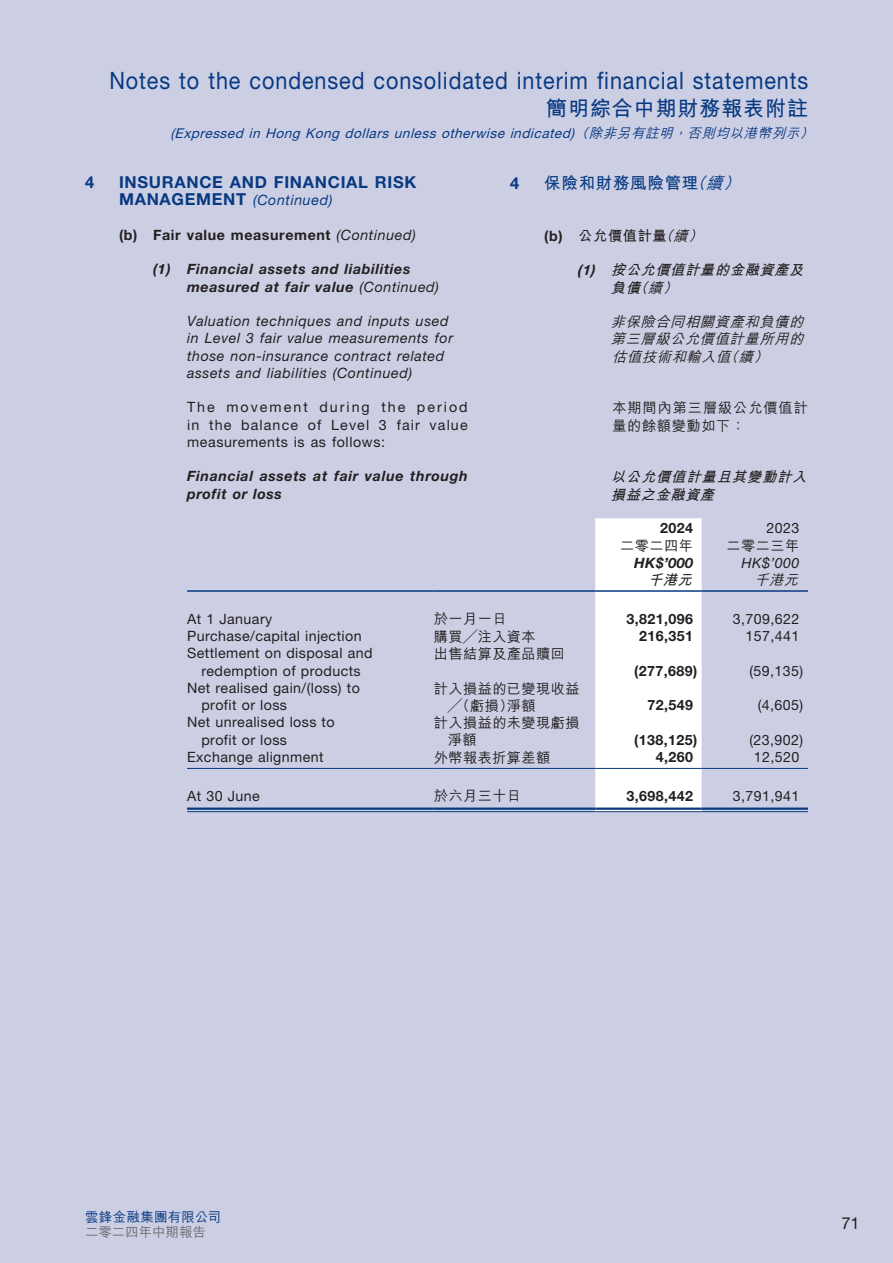
<style>
.page{position:relative;width:893px;height:1263px;background:#cccfe4}
.page>*{position:absolute;margin:0;border:0;box-sizing:border-box;transform-origin:0 0}
.t1{font:24px "Helvetica Neue LT Std";letter-spacing:.04em;color:#083981;scale:.9 1}
.t2{font:700 21px "M Hei HK";letter-spacing:.04em;color:#083981}
.t3{font:700 16.5px "Helvetica Neue LT Std";letter-spacing:.04em;color:#083981}
.t4{font:700 16.5px "M Hei HK";letter-spacing:.04em;color:#083981}
.t5{font:16.5px "Helvetica Neue LT Std";color:#231f20}
.t6{font:14.25px/17.2px "Helvetica Neue LT Std";letter-spacing:.03em;color:#231f20}
.t7{font:italic 14.25px/17.2px "Helvetica Neue LT Std";letter-spacing:.04em;color:#231f20}
.t8{font:italic 700 14.25px/17.2px "Helvetica Neue LT Std";letter-spacing:.04em;color:#231f20}
.t9{font:700 14.25px "Helvetica Neue LT Std";letter-spacing:.03em;color:#231f20}
.t10{font:500 14.25px/17.2px "M Hei HK";letter-spacing:.03em;color:#231f20}
.t11{font:italic 700 14.25px/17.2px "M Hei HK";color:#231f20}
.t12{font:italic 500 14.25px/17.2px "M Hei HK";color:#231f20;text-align:justify}
.t13{font:500 14.25px/17.2px "M Hei HK";letter-spacing:.06em;color:#231f20}
.t14{font:italic 14.25px "Helvetica Neue LT Std";letter-spacing:.04em;color:#083981}
.t15{font:700 14.25px "M Hei HK";letter-spacing:.04em;color:#231f20}
.t16{font:italic 13.5px "Helvetica Neue LT Std";color:#083981}
.t17{font:500 13.5px "M Hei HK";letter-spacing:.015em;color:#083981}
.t18{font:500 13.5px "M Hei HK";letter-spacing:-.005em;color:#6c6d70}
.s1{font-family:"M Hei HK";font-weight:500}
.s2{font-weight:500;font-style:italic}
.s3{font-family:"Helvetica Neue LT Std"}
.s4{font-weight:500}
.s5{font-weight:700;font-style:normal;font-size:16.5px}
.s6{font-weight:400;font-style:italic}
.s7{font-weight:400}
</style>
<div class="page">
<div style="left:595px;top:518px;width:107px;height:293px;background:#fff"></div>
<hr style="left:187px;top:590px;width:247px;height:2px;background:#083981">
<hr style="left:434px;top:590px;width:161px;height:2px;background:#083981">
<hr style="left:595px;top:590px;width:107px;height:2px;background:#083981">
<hr style="left:702px;top:590px;width:106px;height:2px;background:#083981">
<hr style="left:187px;top:768px;width:247px;height:1px;background:#083981">
<hr style="left:434px;top:768px;width:161px;height:1px;background:#083981">
<hr style="left:595px;top:768px;width:107px;height:1px;background:#083981">
<hr style="left:702px;top:768px;width:106px;height:1px;background:#083981">
<hr style="left:187px;top:807px;width:247px;height:3px;background:#083981">
<hr style="left:187px;top:811px;width:247px;height:1px;background:#083981">
<hr style="left:434px;top:807px;width:161px;height:3px;background:#083981">
<hr style="left:434px;top:811px;width:161px;height:1px;background:#083981">
<hr style="left:595px;top:807px;width:107px;height:3px;background:#083981">
<hr style="left:595px;top:811px;width:107px;height:1px;background:#083981">
<hr style="left:702px;top:807px;width:106px;height:3px;background:#083981">
<hr style="left:702px;top:811px;width:106px;height:1px;background:#083981">
<h1 class="t1" style="left:109px;top:66px;width:778px">Notes to the condensed consolidated interim financial statements</h1>
<h2 class="t2" style="left:546px;top:93px;width:263px">簡明綜合中期財務報表附註</h2>
<p class="t16" style="left:170px;top:125px;width:649px">(Expressed in Hong Kong dollars unless otherwise indicated) <span class="s1">（除非另有註明，否則均以港幣列示）</span></p>
<p class="t3" style="left:510px;top:173px;width:11px">4</p>
<p class="t4" style="left:544px;top:171px;width:203px">保險和財務風險管理<span class="s2">（續）</span></p>
<p class="t15" style="left:544px;top:225px;width:165px"><span class="s3">(b)</span> 公允價值計量<span class="s2">（續）</span></p>
<p class="t11" style="left:611px;top:260px;width:199px;text-indent:-34px"><span class="s3">(1)</span> 按公允價值計量的金融資產及負債<span class="s4">（續）</span></p>
<p class="t12" style="left:611px;top:312px;width:199px">非保險合同相關資產和負債的第三層級公允價值計量所用的估值技術和輸入值（續）</p>
<p class="t13" style="left:612px;top:398px;width:197px">本期間內第三層級公允價值計量的餘額變動如下：</p>
<p class="t11" style="left:611px;top:467px;width:202px">以公允價值計量且其變動計入損益之金融資產</p>
<p class="t3" style="left:85px;top:172px;width:11px">4</p>
<p class="t3" style="left:119px;top:172px;width:299px">INSURANCE AND FINANCIAL RISK</p>
<p class="t14" style="left:119px;top:192px;width:215px"><span class="s5">MANAGEMENT</span> (Continued)</p>
<p class="t9" style="left:119px;top:226px;width:298px">(b) Fair value measurement <span class="s6">(Continued)</span></p>
<p class="t8" style="left:187px;top:260px;width:253px;text-indent:-34px">(1) Financial assets and liabilities measured at fair value <span class="s7">(Continued)</span></p>
<p class="t7" style="left:187px;top:312px;width:267px">Valuation techniques and inputs used in Level 3 fair value measurements for those non-insurance contract related assets and liabilities (Continued)</p>
<p class="t6" style="left:187px;top:398px;width:282px;text-align:justify">The movement during the period in the balance of Level 3 fair value measurements is as follows:</p>
<p class="t8" style="left:187px;top:467px;width:282px">Financial assets at fair value through profit or loss</p>
<p class="t9" style="left:660px;top:519px;width:34px">2024</p>
<p class="t6" style="left:766px;top:519px;width:34px">2023</p>
<p class="t10" style="left:620px;top:536px;width:74px">二零二四年</p>
<p class="t10" style="left:727px;top:536px;width:74px">二零二三年</p>
<p class="t8" style="left:634px;top:554px;width:60px">HK$’000</p>
<p class="t7" style="left:742px;top:554px;width:59px">HK$’000</p>
<p class="t11" style="left:648px;top:570px;width:50px">千港元</p>
<p class="t12" style="left:754px;top:570px;width:50px">千港元</p>
<p class="t6" style="left:187px;top:610px;width:87px">At 1 January</p>
<p class="t10" style="left:434px;top:609px;width:74px">於一月一日</p>
<p class="t9" style="left:627px;top:610px;width:68px">3,821,096</p>
<p class="t6" style="left:733px;top:610px;width:68px">3,709,622</p>
<p class="t6" style="left:187px;top:627px;width:176px">Purchase/capital injection</p>
<p class="t10" style="left:434px;top:627px;width:104px">購買╱注入資本</p>
<p class="t9" style="left:639px;top:627px;width:55px">216,351</p>
<p class="t6" style="left:746px;top:627px;width:55px">157,441</p>
<p class="t6" style="left:187px;top:644px;width:187px;text-align:center">Settlement on disposal and redemption of products</p>
<p class="t10" style="left:434px;top:644px;width:133px">出售結算及產品贖回</p>
<p class="t9" style="left:634px;top:662px;width:65px">(277,689)</p>
<p class="t6" style="left:749px;top:662px;width:55px">(59,135)</p>
<p class="t6" style="left:201px;top:679px;width:160px;text-indent:-14px">Net realised gain/(loss) to profit or loss</p>
<p class="t10" style="left:448px;top:678px;width:133px;text-indent:-14px">計入損益的已變現收益╱（虧損）淨額</p>
<p class="t6" style="left:201px;top:713px;width:135px;text-indent:-14px">Net unrealised loss to profit or loss</p>
<p class="t10" style="left:448px;top:713px;width:133px;text-indent:-14px">計入損益的未變現虧損淨額</p>
<p class="t9" style="left:648px;top:696px;width:47px">72,549</p>
<p class="t6" style="left:758px;top:696px;width:47px">(4,605)</p>
<p class="t9" style="left:634px;top:731px;width:65px">(138,125)</p>
<p class="t6" style="left:749px;top:731px;width:55px">(23,902)</p>
<p class="t6" style="left:187px;top:748px;width:138px">Exchange alignment</p>
<p class="t10" style="left:434px;top:747px;width:118px">外幣報表折算差額</p>
<p class="t9" style="left:656px;top:748px;width:39px">4,260</p>
<p class="t6" style="left:754px;top:748px;width:47px">12,520</p>
<p class="t6" style="left:187px;top:787px;width:74px">At 30 June</p>
<p class="t10" style="left:434px;top:786px;width:89px">於六月三十日</p>
<p class="t9" style="left:627px;top:787px;width:68px">3,698,442</p>
<p class="t6" style="left:733px;top:787px;width:68px">3,791,941</p>
<p class="t17" style="left:85px;top:1207px;width:137px">雲鋒金融集團有限公司</p>
<p class="t18" style="left:85px;top:1222px;width:123px">二零二四年中期報告</p>
<p class="t5" style="left:841px;top:1213px;width:20px">71</p>
</div>
